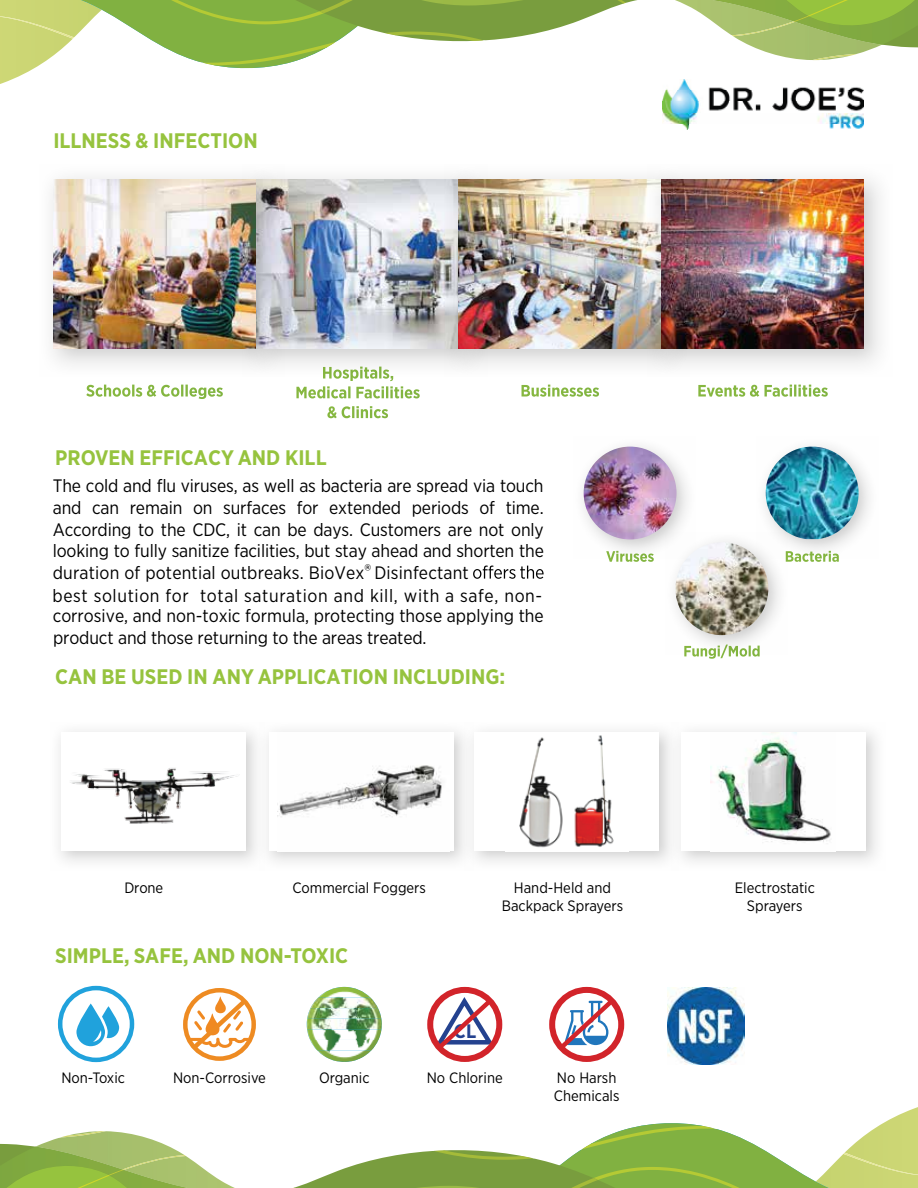
<style>
.page{position:relative;width:918px;height:1188px;background:#fff}
.page>*{position:absolute;margin:0;border:0;box-sizing:border-box;transform-origin:0 0}
.t1{font:700 21px "Gotham Narrow";color:#96c33e}
.t2{font:700 19.5px "Gotham Narrow";color:#24428f}
.t3{font:18px/21.6px "Gotham Narrow";letter-spacing:.01em;color:#010101;text-align:justify}
.t4{font:18px "Gotham Narrow";letter-spacing:.035em;color:#010101}
.t5{font:15px/18px "Gotham Narrow";color:#010101;text-align:center}
</style>
<div class="page">
<img style="left:318px;top:987px;width:52px;height:11px">
<img style="left:310px;top:998px;width:68px;height:10px">
<img style="left:307px;top:1008px;width:75px;height:32px">
<img style="left:310px;top:1040px;width:68px;height:11px">
<img style="left:318px;top:1051px;width:53px;height:10px">
<svg style="left:337px;top:1061px;width:15px;height:1px"></svg>
<div style="left:58px;top:986px;width:76px;height:76px;border:4px solid #20a2dc;border-radius:50%"></div>
<svg style="left:76px;top:1004px;width:29px;height:42px"></svg>
<svg style="left:93px;top:1006px;width:26px;height:36px"></svg>
<div style="left:183px;top:988px;width:73px;height:73px;border:4px solid #ee8b22;border-radius:50%"></div>
<svg style="left:188px;top:995px;width:63px;height:59px"></svg>
<svg style="left:0;top:1107px;width:918px;height:81px"></svg>
<div style="left:427px;top:987px;width:75px;height:75px;border:6px solid #d2242a;border-radius:50%"></div>
<svg style="left:432px;top:995px;width:66px;height:59px"></svg>
<div style="left:549px;top:987px;width:75px;height:75px;border:6px solid #d2242a;border-radius:50%"></div>
<svg style="left:555px;top:995px;width:63px;height:59px"></svg>
<svg style="left:0;top:0;width:918px;height:84px"></svg>
<svg style="left:609px;top:559px;width:45px;height:3px"></svg>
<svg style="left:788px;top:559px;width:49px;height:3px"></svg>
<svg style="left:684px;top:654px;width:76px;height:5px"></svg>
<svg style="left:583px;top:446px;width:104px;height:113px;fill:#f5f5f5"></svg>
<img style="left:584px;top:447px;width:93px;height:92px;border-radius:46px">
<svg style="left:765px;top:446px;width:104px;height:113px;fill:#f6f6f6"></svg>
<img style="left:766px;top:447px;width:93px;height:92px">
<svg style="left:666px;top:532px;width:122px;height:122px"></svg>
<img style="left:675px;top:542px;width:93px;height:93px;border-radius:46px">
<svg style="left:296px;top:377px;width:116px;height:22px"></svg>
<svg style="left:327px;top:406px;width:54px;height:12px"></svg>
<svg style="left:522px;top:385px;width:75px;height:12px"></svg>
<svg style="left:698px;top:385px;width:122px;height:12px"></svg>
<svg style="left:284px;top:176px;width:160px;height:201px;fill:#f0f0f0"></svg>
<img style="left:284px;top:179px;width:160px;height:170px">
<svg style="left:267px;top:731px;width:198px;height:131px;fill:#eee"></svg>
<div style="left:269px;top:733px;width:184px;height:118px;background:#fff"></div>
<img style="left:277px;top:765px;width:165px;height:52px">
<svg style="left:59px;top:731px;width:198px;height:131px;fill:#eee"></svg>
<div style="left:61px;top:733px;width:184px;height:118px;background:#fff"></div>
<svg style="left:465px;top:731px;width:206px;height:131px;fill:#f1f1f1"></svg>
<div style="left:475px;top:733px;width:184px;height:118px;background:#fff"></div>
<img style="left:519px;top:735px;width:95px;height:113px">
<svg style="left:671px;top:731px;width:206px;height:131px;fill:#f2f2f2"></svg>
<div style="left:681px;top:733px;width:185px;height:118px;background:#fff"></div>
<img style="left:711px;top:733px;width:120px;height:109px">
<svg style="left:444px;top:174px;width:203px;height:194px"></svg>
<img style="left:459px;top:179px;width:188px;height:170px">
<svg style="left:647px;top:174px;width:233px;height:194px"></svg>
<img style="left:662px;top:179px;width:202px;height:170px">
<img style="left:663px;top:79px;width:201px;height:51px">
<svg style="left:51px;top:174px;width:233px;height:194px"></svg>
<img style="left:53px;top:179px;width:203px;height:170px">
<svg style="left:86px;top:385px;width:102px;height:12px"></svg>
<img style="left:668px;top:988px;width:76px;height:76px">
<svg style="left:473px;top:566px;width:71px;height:13px"></svg>
<img style="left:70px;top:768px;width:167px;height:56px">
<p class="t1" style="left:53px;top:128px;width:206px">ILLNESS &amp; INFECTION</p>
<p class="t1" style="left:55px;top:444px;width:273px">PROVEN EFFICACY AND KILL</p>
<p class="t3" style="left:53px;top:475px;width:493px">The cold and flu viruses, as well as bacteria are spread via touch and can remain on surfaces for extended periods of time.<br>According to the CDC, it can be days. Customers are not only looking to fully sanitize facilities, but stay ahead and shorten the duration of potential outbreaks. BioVex Disinfectant</p>
<p class="t3" style="left:53px;top:604px;width:493px;line-height:22.4px">corrosive, and non-toxic formula, protecting those applying the product and those returning to the areas treated.</p>
<p class="t3" style="left:364px;top:559px;width:8px">®</p>
<p class="t4" style="left:52px;top:584px;width:491px">best solution for total saturation and kill, with a safe, non-</p>
<p class="t1" style="left:55px;top:663px;width:452px">CAN BE USED IN ANY APPLICATION INCLUDING:</p>
<p class="t5" style="left:124px;top:879px;width:40px">Drone</p>
<p class="t5" style="left:293px;top:879px;width:135px">Commercial Foggers</p>
<p class="t5" style="left:502px;top:879px;width:123px">Hand-Held and<br>Backpack Sprayers</p>
<p class="t5" style="left:735px;top:879px;width:82px">Electrostatic<br>Sprayers</p>
<p class="t1" style="left:55px;top:943px;width:295px">SIMPLE, SAFE, AND NON-TOXIC</p>
<p class="t2" style="left:454px;top:1019px;width:24px">CL</p>
<p class="t5" style="left:61px;top:1068px;width:65px">Non-Toxic</p>
<p class="t5" style="left:173px;top:1068px;width:94px">Non-Corrosive</p>
<p class="t5" style="left:319px;top:1068px;width:52px">Organic</p>
<p class="t5" style="left:427px;top:1068px;width:77px">No Chlorine</p>
<p class="t5" style="left:554px;top:1068px;width:67px;text-align:left">No Harsh<br>Chemicals</p>
</div>
